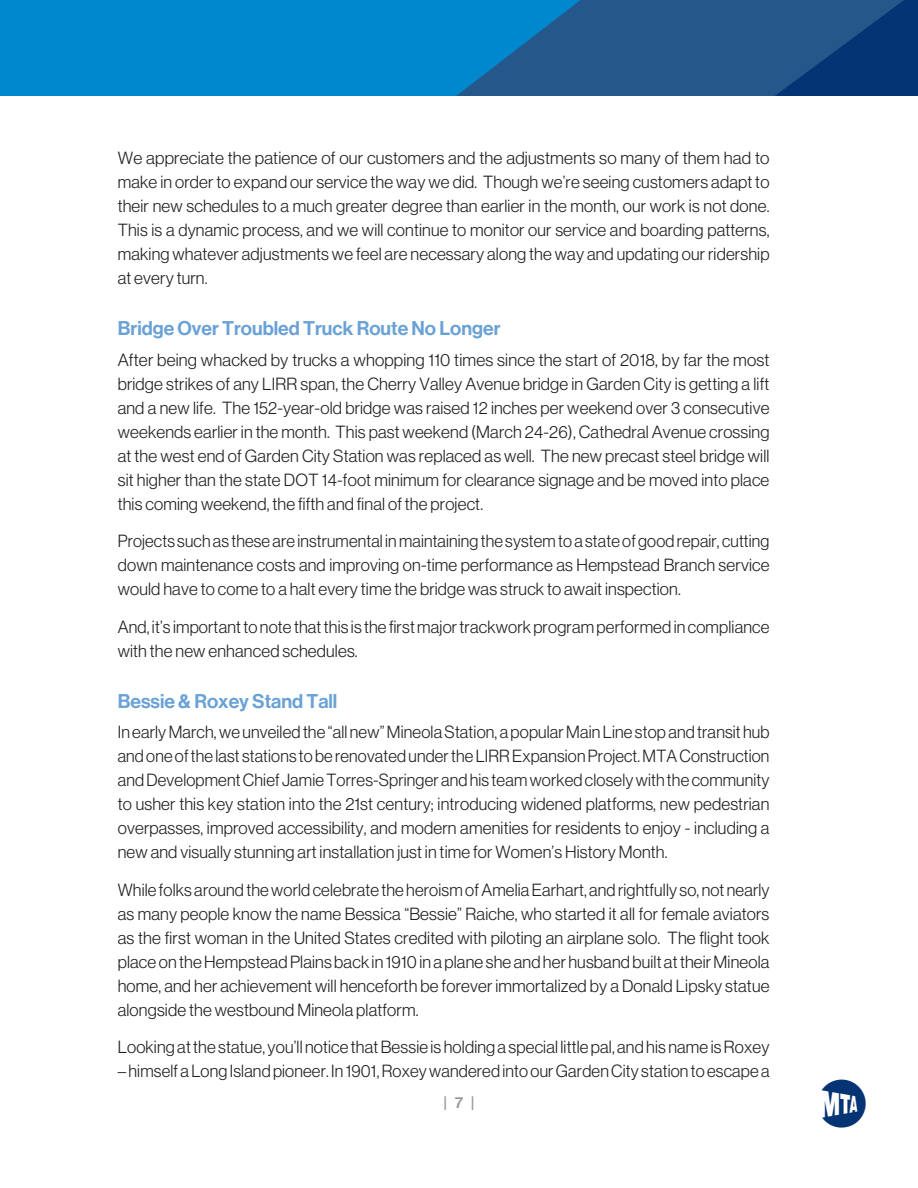
<style>
.page{position:relative;width:918px;height:1188px;background:#fff}
.page>*{position:absolute;margin:0;border:0;box-sizing:border-box;transform-origin:0 0}
.t1{font:48px "MTA Logo";color:#053474}
.ANALYSIS_SUB_HEADER{font:19.5px "N Haas Grotesk DS Pro 65 Md";color:#6aa2d6}
.Paragraph{font:17.25px/24px "N Haas Grotesk DS Pro 45 Lt";letter-spacing:.01em;color:#231f20;text-align:justify}
.t2{font:15px "N Haas Grotesk TX Pro 65 Md";color:#939598}
</style>
<div class="page">
<div style="left:699px;top:0;width:219px;height:96px;background:#053474"></div>
<svg style="left:580px;top:0;width:324px;height:96px;fill:#26578b"></svg>
<svg style="left:0;top:0;width:580px;height:96px;background:#0482c6"></svg>
<p class="Paragraph" style="left:118px;top:146px;width:653px">We appreciate the patience of our customers and the adjustments so many of them had to make in order to expand our service the way we did. Though we’re seeing customers adapt to their new schedules to a much greater degree than earlier in the month, our work is not done.<br>This is a dynamic process, and we will continue to monitor our service and boarding patterns, making whatever adjustments we feel are necessary along the way and updating our ridership at every turn.</p>
<p class="ANALYSIS_SUB_HEADER" style="left:118px;top:317px;width:384px">Bridge Over Troubled Truck Route No Longer</p>
<p class="Paragraph" style="left:118px;top:348px;width:653px">After being whacked by trucks a whopping 110 times since the start of 2018, by far the most bridge strikes of any LIRR span, the Cherry Valley Avenue bridge in Garden City is getting a lift and a new life. The 152-year-old bridge was raised 12 inches per weekend over 3 consecutive weekends earlier in the month. This past weekend (March 24-26), Cathedral Avenue crossing at the west end of Garden City Station was replaced as well. The new precast steel bridge will sit higher than the state DOT 14-foot minimum for clearance signage and be moved into place this coming weekend, the fifth and final of the project.</p>
<p class="Paragraph" style="left:118px;top:529px;width:653px">Projects such as these are instrumental in maintaining the system to a state of good repair, cutting down maintenance costs and improving on-time performance as Hempstead Branch service would have to come to a halt every time the bridge was struck to await inspection.</p>
<p class="Paragraph" style="left:118px;top:615px;width:653px">And, it’s important to note that this is the first major trackwork program performed in compliance with the new enhanced schedules.</p>
<p class="ANALYSIS_SUB_HEADER" style="left:118px;top:690px;width:221px">Bessie &amp; Roxey Stand Tall</p>
<p class="Paragraph" style="left:118px;top:720px;width:653px">In early March, we unveiled the “all new” Mineola Station, a popular Main Line stop and transit hub and one of the last stations to be renovated under the LIRR Expansion Project. MTA Construction and Development Chief Jamie Torres-Springer and his team worked closely with the community to usher this key station into the 21st century; introducing widened platforms, new pedestrian overpasses, improved accessibility, and modern amenities for residents to enjoy - including a new and visually stunning art installation just in time for Women’s History Month.</p>
<p class="Paragraph" style="left:118px;top:878px;width:653px">While folks around the world celebrate the heroism of Amelia Earhart, and rightfully so, not nearly as many people know the name Bessica “Bessie” Raiche, who started it all for female aviators as the first woman in the United States credited with piloting an airplane solo. The flight took place on the Hempstead Plains back in 1910 in a plane she and her husband built at their Mineola home, and her achievement will henceforth be forever immortalized by a Donald Lipsky statue alongside the westbound Mineola platform.</p>
<p class="Paragraph" style="left:118px;top:1035px;width:653px">Looking at the statue, you’ll notice that Bessie is holding a special little pal, and his name is Roxey</p>
<p class="Paragraph" style="left:118px;top:1059px;width:653px">– himself a Long Island pioneer. In 1901, Roxey wandered into our Garden City station to escape a</p>
<p class="t2" style="left:443px;top:1093px;width:33px">| 7 |</p>
<h1 class="t1" style="left:822px;top:1080px;width:47px">M</h1>
</div>
